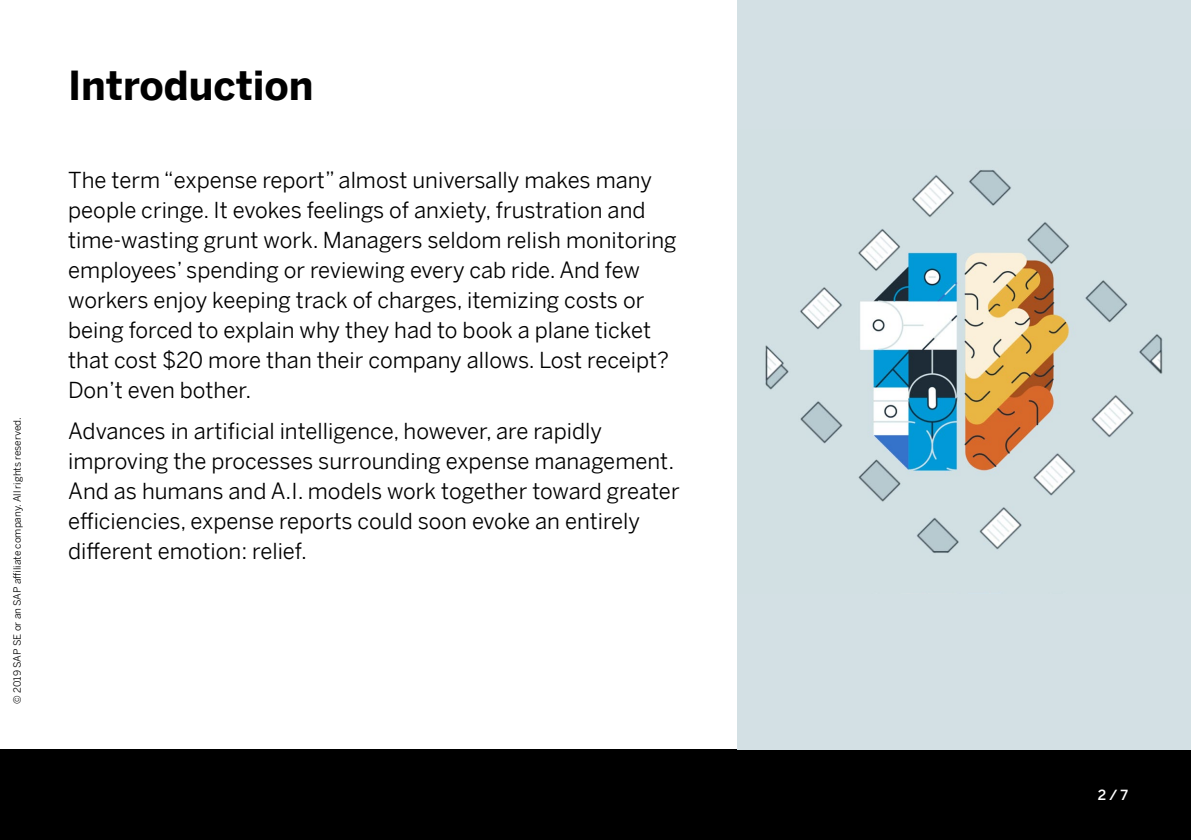
<style>
.page{position:relative;width:1191px;height:840px;background:#fff}
.page>*{position:absolute;margin:0;border:0;box-sizing:border-box;transform-origin:0 0}
.t1{font:700 40px "Benton Sans";color:#000}
.t2{font:22px/30px "Benton Sans";color:#000}
.t3{font:500 14px "Benton Sans";color:#fff}
.t4{font:10px "Benton Sans";color:#000}
</style>
<div class="page">
<div style="left:0;top:748px;width:1191px;height:91px;background:#000"></div>
<div style="left:737px;top:0;width:454px;height:748px;background:#d3e0e4"></div>
<img style="left:765px;top:170px;width:398px;height:383px">
<p class="t4" style="left:12px;top:703px;width:288px;rotate:-90deg">© 2019 SAP SE or an SAP affiliate company. All rights reserved.</p>
<h1 class="t1" style="left:68px;top:62px;width:247px">Introduction</h1>
<p class="t2" style="left:68px;top:165px;width:610px">The term “expense report” almost universally makes many people cringe. It evokes feelings of anxiety, frustration and time-wasting grunt work. Managers seldom relish monitoring employees’ spending or reviewing every cab ride. And few workers enjoy keeping track of charges, itemizing costs or being forced to explain why they had to book a plane ticket that cost $20 more than their company allows. Lost receipt?<br>Don’t even bother.</p>
<p class="t2" style="left:68px;top:416px;width:613px">Advances in artificial intelligence, however, are rapidly improving the processes surrounding expense management.<br>And as humans and A.I. models work together toward greater efficiencies, expense reports could soon evoke an entirely different emotion: relief.</p>
<p class="t3" style="left:1098px;top:785px;width:32px">2 / 7</p>
</div>
